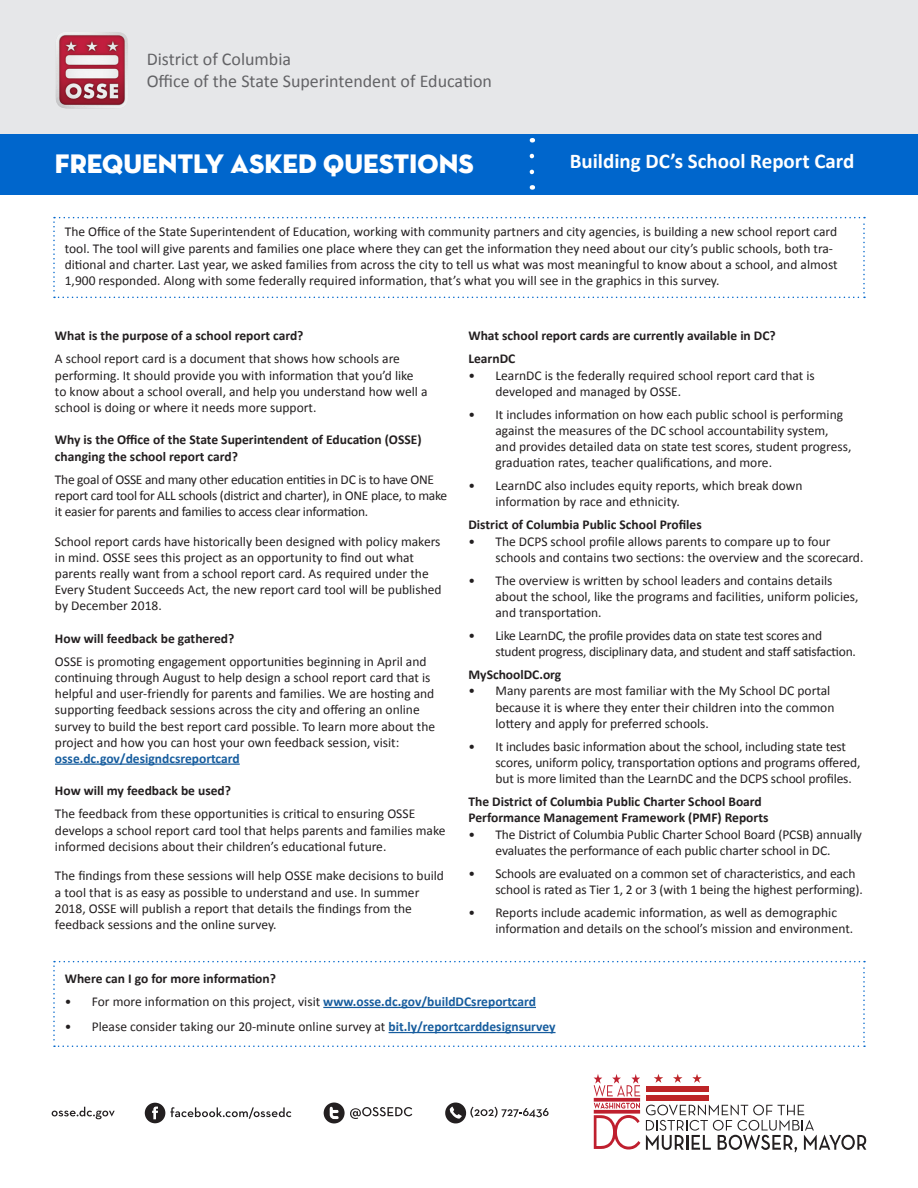
<style>
.page{position:relative;width:918px;height:1188px;background:#fff}
.page>*{position:absolute;margin:0;border:0;box-sizing:border-box;transform-origin:0 0}
.t1{font:27px "Neutra Disp Titling";color:#fff}
.t2{font:700 21px "Calibri";color:#fff}
.t3{font:18px/21px "Calibri";color:#636366}
.t4{font:13.5px/16.2px "Calibri";color:#231f20}
.t5{font:700 13.5px/16.2px "Calibri";color:#231f20}
.t6{font:13.5px/16.2px "Calibri";letter-spacing:-.02em;color:#231f20}
.t7{font:700 13.5px "Calibri";color:#175d9e}
.s1{font-weight:700;color:#175d9e}
</style>
<div class="page">
<div style="left:0;top:0;width:918px;height:184px;background:#e6e7e9"></div>
<div style="left:0;top:134px;width:918px;height:60px;background:#06c"></div>
<img style="left:55px;top:32px;width:73px;height:77px">
<svg style="left:530px;top:156px;width:4px;height:34px"></svg>
<svg style="left:53px;top:217px;width:812px;height:81px"></svg>
<svg style="left:53px;top:961px;width:812px;height:86px"></svg>
<hr style="left:323px;top:1007px;width:213px;height:1px;background:#175d9e">
<hr style="left:389px;top:1032px;width:167px;height:1px;background:#175d9e">
<hr style="left:55px;top:764px;width:185px;height:1px;background:#175d9e">
<svg style="left:145px;top:1103px;width:146px;height:20px"></svg>
<svg style="left:324px;top:1103px;width:88px;height:20px"></svg>
<svg style="left:52px;top:1107px;width:63px;height:12px"></svg>
<svg style="left:445px;top:1103px;width:104px;height:20px"></svg>
<svg style="left:594px;top:1074px;width:46px;height:76px"></svg>
<svg style="left:646px;top:1105px;width:220px;height:47px"></svg>
<div style="left:646px;top:1095px;width:62px;height:5px;background:#bd2528"></div>
<div style="left:646px;top:1087px;width:62px;height:5px;background:#bd2528"></div>
<svg style="left:654px;top:1074px;width:9px;height:9px"></svg>
<svg style="left:673px;top:1074px;width:9px;height:9px"></svg>
<svg style="left:692px;top:1074px;width:10px;height:9px"></svg>
<h3 class="t3" style="left:147px;top:49px;width:347px">District of Columbia<br>Office of the State Superintendent of Education</h3>
<h1 class="t1" style="left:55px;top:147px;width:420px">FREQUENTLY ASKED QUESTIONS</h1>
<h2 class="t2" style="left:570px;top:148px;width:286px">Building DC’s School Report Card</h2>
<p class="t4" style="left:65px;top:224px;width:774px">The Office of the State Superintendent of Education, working with community partners and city agencies, is building a new school report card tool. The tool will give parents and families one place where they can get the information they need about our city’s public schools, both tra&shy;ditional and charter. Last year, we asked families from across the city to tell us what was most meaningful to know about a school, and almost 1,900 responded. Along with some federally required information, that’s what you will see in the graphics in this survey.</p>
<p class="t5" style="left:55px;top:328px;width:250px">What is the purpose of a school report card?</p>
<p class="t4" style="left:55px;top:351px;width:374px">A school report card is a document that shows how schools are performing. It should provide you with information that you’d like to know about a school overall, and help you understand how well a school is doing or where it needs more support.</p>
<p class="t5" style="left:55px;top:432px;width:368px">Why is the Office of the State Superintendent of Education (OSSE) changing the school report card?</p>
<p class="t6" style="left:55px;top:471px;width:394px">The goal of OSSE and many other education entities in DC is to have ONE report card tool for ALL schools (district and charter), in ONE place, to make it easier for parents and families to access clear information.</p>
<p class="t4" style="left:55px;top:533px;width:388px">School report cards have historically been designed with policy makers in mind. OSSE sees this project as an opportunity to find out what parents really want from a school report card. As required under the Every Student Succeeds Act, the new report card tool will be published by December 2018.</p>
<p class="t5" style="left:55px;top:630px;width:181px">How will feedback be gathered?</p>
<p class="t4" style="left:55px;top:653px;width:382px">OSSE is promoting engagement opportunities beginning in April and continuing through August to help design a school report card that is helpful and user-friendly for parents and families. We are hosting and supporting feedback sessions across the city and offering an online survey to build the best report card possible. To learn more about the project and how you can host your own feedback session, visit:</p>
<p class="t7" style="left:55px;top:750px;width:186px">osse.dc.gov/designdcsreportcard</p>
<p class="t5" style="left:55px;top:783px;width:178px">How will my feedback be used?</p>
<p class="t4" style="left:55px;top:806px;width:392px">The feedback from these opportunities is critical to ensuring OSSE develops a school report card tool that helps parents and families make informed decisions about their children’s educational future.</p>
<p class="t4" style="left:55px;top:868px;width:391px">The findings from these sessions will help OSSE make decisions to build a tool that is as easy as possible to understand and use. In summer 2018, OSSE will publish a report that details the findings from the feedback sessions and the online survey.</p>
<p class="t5" style="left:468px;top:324px;width:309px;line-height:23px">What school report cards are currently available in DC?<br>LearnDC</p>
<p class="t4" style="left:495px;top:367px;width:321px;text-indent:-27px">• LearnDC is the federally required school report card that is developed and managed by OSSE.</p>
<p class="t4" style="left:495px;top:406px;width:357px;text-indent:-27px">• It includes information on how each public school is performing against the measures of the DC school accountability system, and provides detailed data on state test scores, student progress, graduation rates, teacher qualifications, and more.</p>
<p class="t4" style="left:495px;top:478px;width:309px;text-indent:-27px">• LearnDC also includes equity reports, which break down information by race and ethnicity.</p>
<p class="t5" style="left:468px;top:517px;width:235px">District of Columbia Public School Profiles</p>
<p class="t4" style="left:495px;top:533px;width:369px;text-indent:-27px">• The DCPS school profile allows parents to compare up to four schools and contains two sections: the overview and the scorecard.</p>
<p class="t4" style="left:495px;top:572px;width:365px;text-indent:-27px">• The overview is written by school leaders and contains details about the school, like the programs and facilities, uniform policies, and transportation.</p>
<p class="t6" style="left:495px;top:628px;width:362px;text-indent:-27px">• Like LearnDC, the profile provides data on state test scores and student progress, disciplinary data, and student and staff satisfaction.</p>
<p class="t5" style="left:468px;top:667px;width:94px">MySchoolDC.org</p>
<p class="t4" style="left:495px;top:683px;width:340px;text-indent:-27px">• Many parents are most familiar with the My School DC portal because it is where they enter their children into the common lottery and apply for preferred schools.</p>
<p class="t4" style="left:495px;top:738px;width:366px;text-indent:-27px">• It includes basic information about the school, including state test scores, uniform policy, transportation options and programs offered, but is more limited than the LearnDC and the DCPS school profiles.</p>
<p class="t5" style="left:468px;top:794px;width:301px">The District of Columbia Public Charter School Board<br>Performance Management Framework (PMF) Reports</p>
<p class="t4" style="left:468px;top:826px;width:395px;text-align:center">• The District of Columbia Public Charter School Board (PCSB) annually evaluates the performance of each public charter school in DC.</p>
<p class="t4" style="left:495px;top:865px;width:369px;text-indent:-27px">• Schools are evaluated on a common set of characteristics, and each school is rated as Tier 1, 2 or 3 (with 1 being the highest performing).</p>
<p class="t4" style="left:495px;top:904px;width:359px;text-indent:-27px">• Reports include academic information, as well as demographic information and details on the school’s mission and environment.</p>
<p class="t5" style="left:65px;top:971px;width:213px">Where can I go for more information?</p>
<p class="t4" style="left:65px;top:994px;width:473px">• For more information on this project, visit <span class="s1">www.osse.dc.gov/buildDCsreportcard</span></p>
<p class="t4" style="left:65px;top:1019px;width:492px">• Please consider taking our 20-minute online survey at <span class="s1">bit.ly/reportcarddesignsurvey</span></p>
</div>
